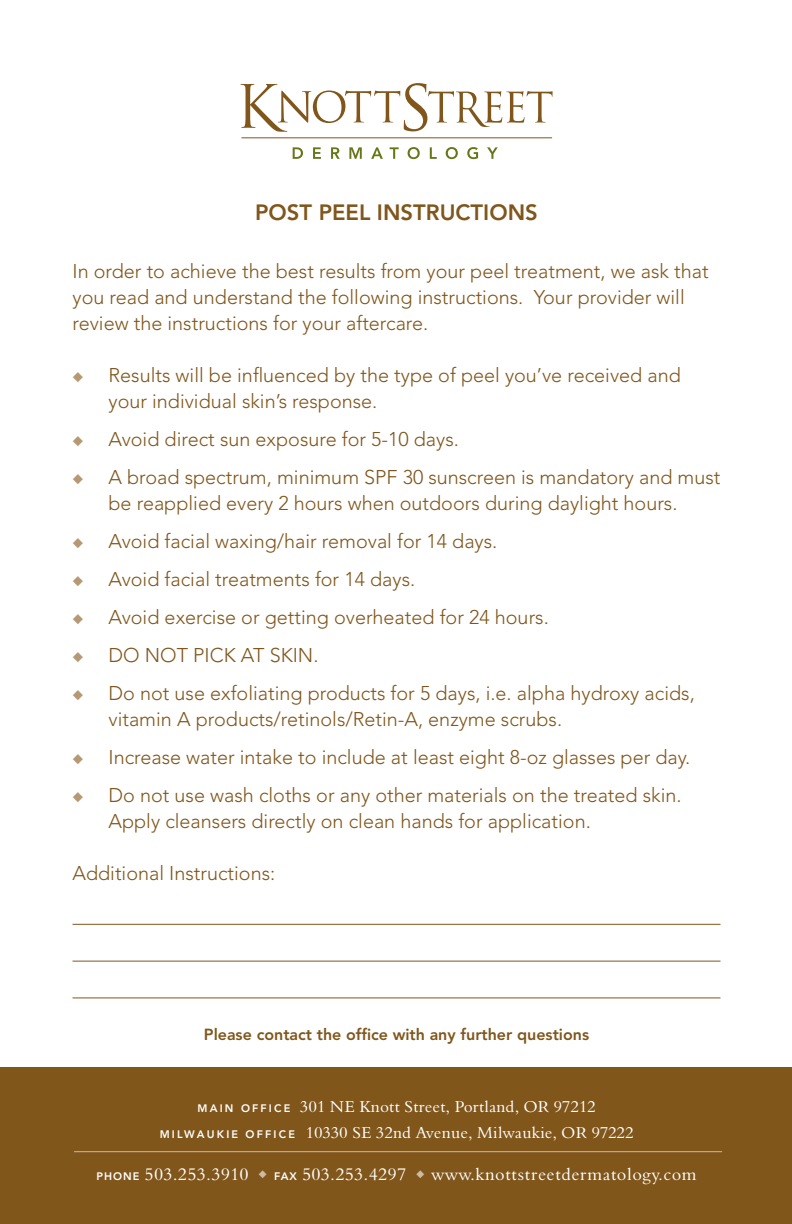
<style>
.page{position:relative;width:792px;height:1224px;background:#fff}
.page>*{position:absolute;margin:0;border:0;box-sizing:border-box;transform-origin:0 0}
.t1{font:800 22px "Avenir";color:#80561b}
.t2{font:300 19.8px/26px "Avenir";color:#80561b}
.t3{font:17.4px "Aldine 401 BT Roman A";letter-spacing:.05em;color:#fff}
.t4{font:16.2px/26px "Aldine 401 BT Roman A";letter-spacing:.025em;color:#fff;text-align:center}
.t5{font:800 16px "Avenir";color:#80561b}
.s1{color:#b69974}
.s2{font-family:"Avenir";font-weight:800;font-size:10.8px}
.s3{font-style:inherit}
.s4{color:#cfbba2}
</style>
<div class="page">
<div style="left:0;top:1067px;width:792px;height:157px;background:#80561b"></div>
<hr style="left:74px;top:1151px;width:648px;height:1px;background:#cfbba2">
<svg style="left:293px;top:147px;width:10px;height:12px"></svg>
<svg style="left:313px;top:147px;width:8px;height:12px"></svg>
<svg style="left:331px;top:147px;width:9px;height:12px"></svg>
<svg style="left:349px;top:147px;width:13px;height:12px"></svg>
<svg style="left:371px;top:147px;width:12px;height:12px"></svg>
<svg style="left:390px;top:147px;width:9px;height:12px"></svg>
<svg style="left:408px;top:147px;width:12px;height:12px"></svg>
<svg style="left:430px;top:147px;width:7px;height:12px"></svg>
<svg style="left:446px;top:147px;width:12px;height:12px"></svg>
<svg style="left:467px;top:147px;width:11px;height:12px"></svg>
<svg style="left:487px;top:147px;width:11px;height:12px"></svg>
<svg style="left:240px;top:83px;width:313px;height:49px"></svg>
<hr style="left:241px;top:137px;width:311px;height:1px;background:#80561b">
<hr style="left:73px;top:924px;width:648px;height:1px;background:#80561b">
<hr style="left:73px;top:961px;width:648px;height:1px;background:#80561b">
<hr style="left:73px;top:997px;width:648px;height:1px;background:#80561b">
<p class="t1" style="left:255px;top:200px;width:284px">Post Peel Instructions</p>
<p class="t2" style="left:73px;top:258px;width:638px">In order to achieve the best results from your peel treatment, we ask that you read and understand the following instructions. Your provider will review the instructions for your aftercare.</p>
<p class="t2" style="left:109px;top:362px;width:574px;text-indent:-36px"><span class="s1">◆</span> Results will be influenced by the type of peel you’ve received and your individual skin’s response.</p>
<p class="t2" style="left:73px;top:426px;width:388px"><span class="s1">◆</span> Avoid direct sun exposure for 5-10 days.</p>
<p class="t2" style="left:73px;top:464px;width:650px;text-align:center"><span class="s1">◆</span> A broad spectrum, minimum SPF 30 sunscreen is mandatory and must be reapplied every 2 hours when outdoors during daylight hours.</p>
<p class="t2" style="left:73px;top:528px;width:426px"><span class="s1">◆</span> Avoid facial waxing/hair removal for 14 days.</p>
<p class="t2" style="left:73px;top:566px;width:344px"><span class="s1">◆</span> Avoid facial treatments for 14 days.</p>
<p class="t2" style="left:73px;top:604px;width:478px"><span class="s1">◆</span> Avoid exercise or getting overheated for 24 hours.</p>
<p class="t2" style="left:73px;top:642px;width:248px"><span class="s1">◆</span> DO NOT PICK AT SKIN.</p>
<p class="t2" style="left:109px;top:680px;width:588px;text-indent:-36px"><span class="s1">◆</span> Do not use exfoliating products for 5 days, i.e. alpha hydroxy acids, vitamin A products/retinols/Retin-A, enzyme scrubs.</p>
<p class="t2" style="left:73px;top:744px;width:619px"><span class="s1">◆</span> Increase water intake to include at least eight 8-oz glasses per day.</p>
<p class="t2" style="left:109px;top:782px;width:575px;text-indent:-36px"><span class="s1">◆</span> Do not use wash cloths or any other materials on the treated skin.<br>Apply cleansers directly on clean hands for application.</p>
<p class="t2" style="left:73px;top:860px;width:204px">Additional Instructions:</p>
<p class="t5" style="left:204px;top:1025px;width:387px">Please contact the office with any further questions</p>
<p class="t4" style="left:160px;top:1093px;width:475px"><span class="s2">M A I N O F F I C E</span> 301 NE Knott Street, Portland, OR 97212<br><span class="s2">M I LW A U K I E O F F I C E</span> 10330 SE 32nd Avenue, Milwaukie, OR 97222</p>
<p class="t3" style="left:96px;top:1163px;width:602px"><span class="s2">PHONE</span> <span class="s3">5</span>03.253.3910 <span class="s4">◆</span> <span class="s2">FAX</span> <span class="s3">503.253.4297</span> <span class="s4">◆</span> www.knottstreetdermatology.com</p>
</div>
